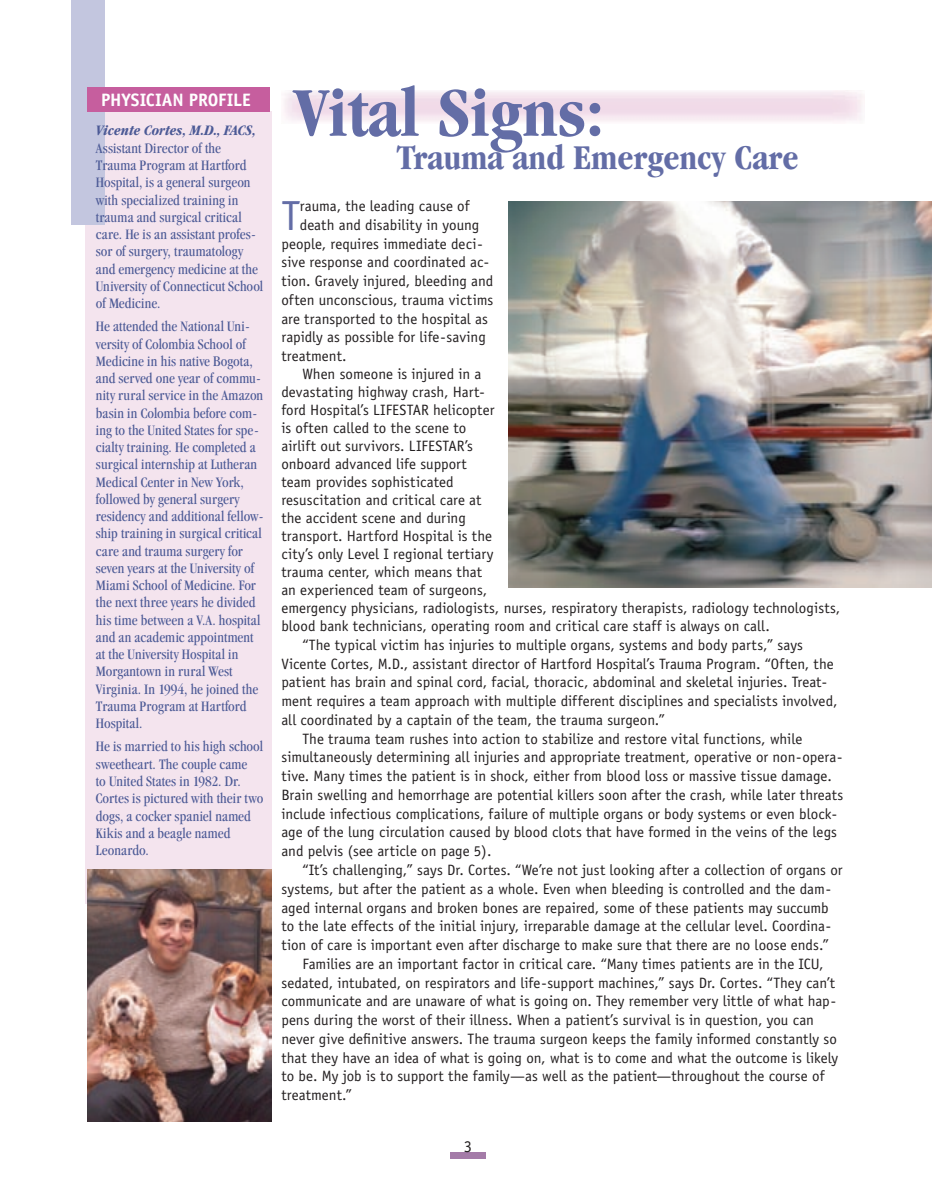
<style>
.page{position:relative;width:932px;height:1202px;background:#fff}
.page>*{position:absolute;margin:0;border:0;box-sizing:border-box;transform-origin:0 0}
.t1{font:700 condensed 72px "Garamond";color:#636da6}
.t2{font:42.15px "Officina Sans";color:#636da6}
.t3{font:700 condensed 36px "Garamond";color:#636da6}
.t4{font:700 18px "Officina Sans";letter-spacing:-.01em;color:#fff}
.t5{font:16.5px "Officina Sans";color:#231f20}
.t6{font:15px "Officina Sans";color:#231f20}
.t7{font:condensed 15px/17.2px "Garamond";letter-spacing:.01em;color:#4c5a96}
.t8{font:italic 700 condensed 15px "Garamond";color:#4c5a96}
</style>
<div class="page">
<div style="left:450px;top:1152px;width:35px;height:6px;background:#a47ba8"></div>
<div style="left:85px;top:111px;width:186px;height:792px;background:#f4e4ee"></div>
<div style="left:71px;top:0;width:33px;height:225px;background:#c3c6df"></div>
<div style="left:88px;top:88px;width:182px;height:24px;background:#c65e9e"></div>
<img style="left:88px;top:869px;width:184px;height:252px">
<img style="left:508px;top:201px;width:424px;height:386px">
<p class="t4" style="left:101px;top:89px;width:151px">PHYSICIAN PROFILE</p>
<p class="t8" style="left:96px;top:122px;width:161px">Vicente Cortes, M.D., FACS,</p>
<p class="t7" style="left:96px;top:139px;width:169px">Assistant Director of the<br>Trauma Program at Hartford<br>Hospital, is a general surgeon with specialized training in trauma and surgical critical care. He is an assistant profes&shy;sor of surgery, traumatology and emergency medicine at the<br>University of Connecticut School of Medicine.</p>
<p class="t7" style="left:96px;top:318px;width:169px">He attended the National Uni&shy;versity of Colombia School of<br>Medicine in his native Bogota, and served one year of commu&shy;nity rural service in the Amazon basin in Colombia before com&shy;ing to the United States for spe&shy;cialty training. He completed a surgical internship at Lutheran<br>Medical Center in New York, followed by general surgery residency and additional fellow&shy;ship training in surgical critical care and trauma surgery for seven years at the University of<br>Miami School of Medicine. For the next three years he divided his time between a V.A. hospital and an academic appointment at the University Hospital in<br>Morgantown in rural West<br>Virginia. In 1994, he joined the<br>Trauma Program at Hartford<br>Hospital.</p>
<p class="t7" style="left:96px;top:738px;width:169px">He is married to his high school sweetheart. The couple came<br>to United States in 1982. Dr.<br>Cortes is pictured with their two dogs, a cocker spaniel named<br>Kikis and a beagle named<br>Leonardo.</p>
<h1 class="t1" style="left:293px;top:72px;width:312px">Vital Signs:</h1>
<h3 class="t3" style="left:397px;top:137px;width:402px">Trauma and Emergency Care</h3>
<h2 class="t2" style="left:281px;top:191px;width:20px">T</h2>
<p class="t6" style="left:300px;top:197px;width:171px">rauma, the leading cause of</p>
<p class="t6" style="left:300px;top:216px;width:181px">death and disability in young</p>
<p class="t6" style="left:281px;top:235px;width:203px">people, requires immediate deci-</p>
<p class="t6" style="left:281px;top:253px;width:209px">sive response and coordinated ac-</p>
<p class="t6" style="left:281px;top:272px;width:213px">tion. Gravely injured, bleeding and</p>
<p class="t6" style="left:281px;top:291px;width:213px">often unconscious, trauma victims</p>
<p class="t6" style="left:281px;top:310px;width:208px">are transported to the hospital as</p>
<p class="t6" style="left:281px;top:328px;width:206px">rapidly as possible for life-saving</p>
<p class="t6" style="left:281px;top:347px;width:67px">treatment.</p>
<p class="t6" style="left:302px;top:365px;width:181px">When someone is injured in a</p>
<p class="t6" style="left:281px;top:383px;width:205px">devastating highway crash, Hart-</p>
<p class="t6" style="left:281px;top:401px;width:214px">ford Hospital’s LIFESTAR helicopter</p>
<p class="t6" style="left:281px;top:419px;width:186px">is often called to the scene to</p>
<p class="t6" style="left:281px;top:437px;width:193px">airlift out survivors. LIFESTAR’s</p>
<p class="t6" style="left:281px;top:455px;width:187px">onboard advanced life support</p>
<p class="t6" style="left:281px;top:473px;width:174px">team provides sophisticated</p>
<p class="t6" style="left:281px;top:491px;width:202px">resuscitation and critical care at</p>
<p class="t6" style="left:281px;top:509px;width:186px">the accident scene and during</p>
<p class="t6" style="left:281px;top:527px;width:212px">transport. Hartford Hospital is the</p>
<p class="t6" style="left:281px;top:545px;width:214px">city’s only Level I regional tertiary</p>
<p class="t6" style="left:281px;top:563px;width:202px">trauma center, which means that</p>
<p class="t6" style="left:281px;top:581px;width:207px">an experienced team of surgeons,</p>
<p class="t6" style="left:281px;top:599px;width:560px">emergency physicians, radiologists, nurses, respiratory therapists, radiology technologists,</p>
<p class="t6" style="left:281px;top:617px;width:490px">blood bank technicians, operating room and critical care staff is always on call.</p>
<p class="t6" style="left:302px;top:636px;width:502px">“The typical victim has injuries to multiple organs, systems and body parts,” says</p>
<p class="t6" style="left:281px;top:655px;width:554px">Vicente Cortes, M.D., assistant director of Hartford Hospital’s Trauma Program. “Often, the</p>
<p class="t6" style="left:281px;top:673px;width:547px">patient has brain and spinal cord, facial, thoracic, abdominal and skeletal injuries. Treat-</p>
<p class="t6" style="left:281px;top:692px;width:557px">ment requires a team approach with multiple different disciplines and specialists involved,</p>
<p class="t6" style="left:281px;top:711px;width:385px">all coordinated by a captain of the team, the trauma surgeon.”</p>
<p class="t6" style="left:302px;top:730px;width:501px">The trauma team rushes into action to stabilize and restore vital functions, while</p>
<p class="t6" style="left:281px;top:748px;width:562px">simultaneously determining all injuries and appropriate treatment, operative or non-opera-</p>
<p class="t6" style="left:281px;top:767px;width:552px">tive. Many times the patient is in shock, either from blood loss or massive tissue damage.</p>
<p class="t6" style="left:281px;top:786px;width:563px">Brain swelling and hemorrhage are potential killers soon after the crash, while later threats</p>
<p class="t6" style="left:281px;top:805px;width:557px">include infectious complications, failure of multiple organs or body systems or even block-</p>
<p class="t6" style="left:281px;top:823px;width:557px">age of the lung circulation caused by blood clots that have formed in the veins of the legs</p>
<p class="t6" style="left:281px;top:842px;width:212px">and pelvis (see article on page 5).</p>
<p class="t6" style="left:302px;top:861px;width:541px">“It’s challenging,” says Dr. Cortes. “We’re not just looking after a collection of organs or</p>
<p class="t6" style="left:281px;top:880px;width:551px">systems, but after the patient as a whole. Even when bleeding is controlled and the dam-</p>
<p class="t6" style="left:281px;top:898px;width:548px">aged internal organs and broken bones are repaired, some of these patients may succumb</p>
<p class="t6" style="left:281px;top:917px;width:551px">to the late effects of the initial injury, irreparable damage at the cellular level. Coordina-</p>
<p class="t6" style="left:281px;top:936px;width:549px">tion of care is important even after discharge to make sure that there are no loose ends.”</p>
<p class="t6" style="left:302px;top:955px;width:523px">Families are an important factor in critical care. “Many times patients are in the ICU,</p>
<p class="t6" style="left:281px;top:973px;width:555px">sedated, intubated, on respirators and life-support machines,” says Dr. Cortes. “They can’t</p>
<p class="t6" style="left:281px;top:992px;width:556px">communicate and are unaware of what is going on. They remember very little of what hap-</p>
<p class="t6" style="left:281px;top:1011px;width:534px">pens during the worst of their illness. When a patient’s survival is in question, you can</p>
<p class="t6" style="left:281px;top:1030px;width:557px">never give definitive answers. The trauma surgeon keeps the family informed constantly so</p>
<p class="t6" style="left:281px;top:1048px;width:558px">that they have an idea of what is going on, what is to come and what the outcome is likely</p>
<p class="t6" style="left:281px;top:1067px;width:544px">to be. My job is to support the family—as well as the patient—throughout the course of</p>
<p class="t6" style="left:281px;top:1086px;width:72px">treatment.”</p>
<p class="t5" style="left:463px;top:1136px;width:10px">3</p>
</div>
